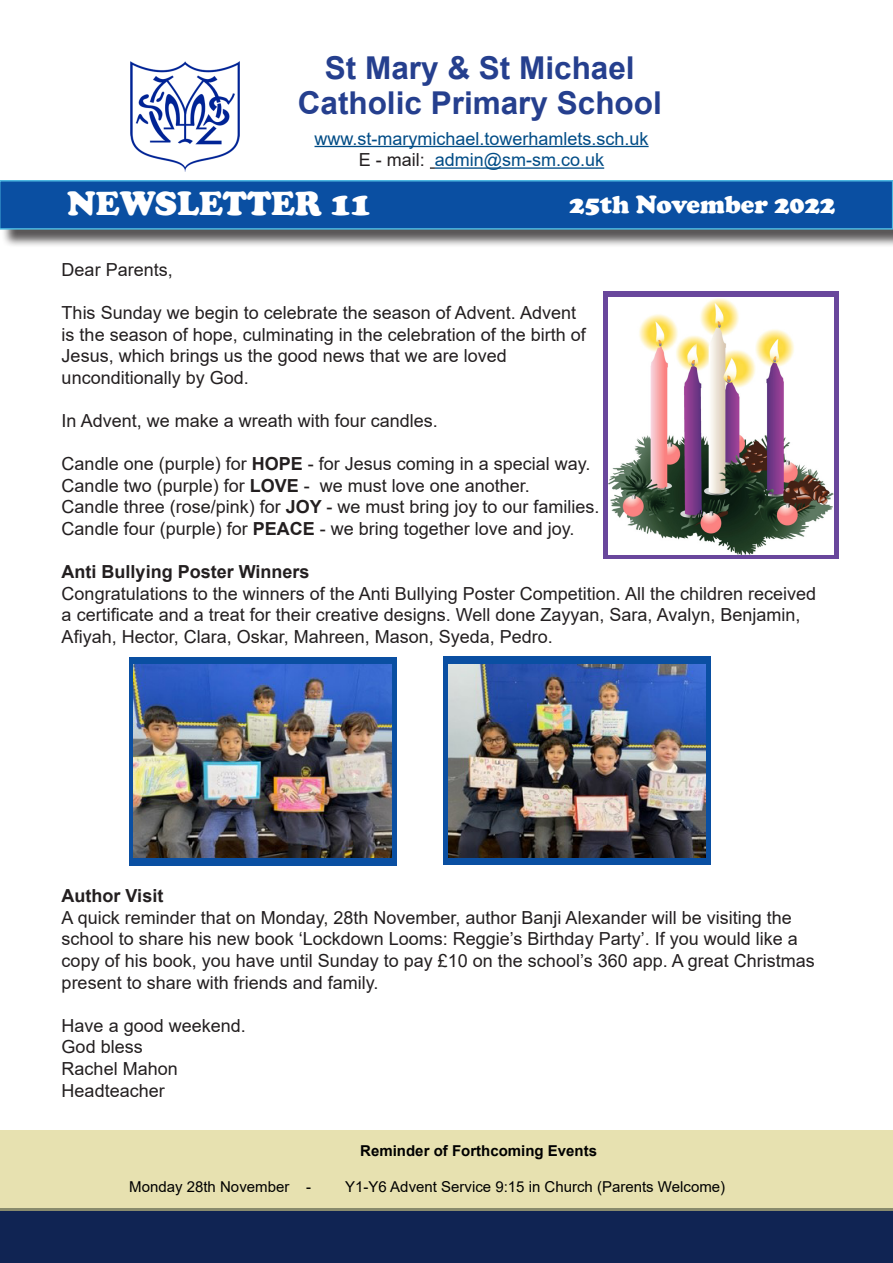
<style>
.page{position:relative;width:893px;height:1263px;background:#fff}
.page>*{position:absolute;margin:0;border:0;box-sizing:border-box;transform-origin:0 0}
.t1{font:900 34.5px "Cooper";color:#fff}
.t2{font:700 31.5px "Arial";color:#253f8e}
.t3{font:900 25.5px "Cooper";color:#fff}
.t4{font:18px/21.6px "Arial";color:#231f20}
.t5{font:18px "Arial";color:#004c86}
.t6{font:700 18px "Arial";color:#231f20}
.t7{font:15px "Arial";color:#000}
.t8{font:700 15px "Arial";color:#000}
.s1{color:#231f20}
.s2{font-weight:700}
</style>
<div class="page">
<div style="left:443px;top:656px;width:268px;height:209px;background:#0a4fa2"></div>
<div style="left:129px;top:657px;width:268px;height:208px;background:#0a4fa2"></div>
<div style="left:604px;top:291px;width:235px;height:268px;background:#69479c"></div>
<div style="left:1px;top:182px;width:892px;height:66px;background:#231f20;opacity:.75"></div>
<svg style="left:0;top:180px;width:893px;height:50px;background:#0e55a5"></svg>
<hr style="left:314px;top:146px;width:335px;height:1px;background:#004c86">
<hr style="left:435px;top:167px;width:169px;height:2px;background:#004c86">
<img style="left:131px;top:61px;width:109px;height:111px">
<div style="left:0;top:1209px;width:893px;height:54px;background:#102453"></div>
<div style="left:0;top:1130px;width:893px;height:81px;background:#e7e1b0"></div>
<img style="left:608px;top:298px;width:226px;height:256px">
<img style="left:448px;top:664px;width:257px;height:193px">
<img style="left:134px;top:664px;width:257px;height:193px">
<p class="t2" style="left:325px;top:46px;width:311px">St Mary &amp; St Michael</p>
<p class="t2" style="left:298px;top:80px;width:366px">Catholic Primary School</p>
<p class="t5" style="left:314px;top:126px;width:336px">www.st-marymichael.towerhamlets.sch.uk</p>
<p class="t5" style="left:359px;top:147px;width:247px"><span class="s1">E - mail:</span> admin@sm-sm.co.uk</p>
<p class="t1" style="left:67px;top:184px;width:305px">NEWSLETTER 11</p>
<p class="t3" style="left:570px;top:190px;width:267px">25th November 2022</p>
<p class="t4" style="left:62px;top:258px;width:113px">Dear Parents,</p>
<p class="t4" style="left:62px;top:302px;width:516px">This Sunday we begin to celebrate the season of Advent. Advent</p>
<p class="t4" style="left:62px;top:323px;width:526px">is the season of hope, culminating in the celebration of the birth of</p>
<p class="t4" style="left:62px;top:345px;width:447px">Jesus, which brings us the good news that we are loved</p>
<p class="t4" style="left:62px;top:366px;width:189px">unconditionally by God.</p>
<p class="t4" style="left:62px;top:410px;width:378px">In Advent, we make a wreath with four candles.</p>
<p class="t4" style="left:62px;top:453px;width:530px">Candle one (purple) for <span class="s2">HOPE</span> - for Jesus coming in a special way.</p>
<p class="t4" style="left:62px;top:474px;width:470px">Candle two (purple) for <span class="s2">LOVE</span> - we must love one another.</p>
<p class="t4" style="left:62px;top:496px;width:539px">Candle three (rose/pink) for <span class="s2">JOY</span> - we must bring joy to our families.</p>
<p class="t4" style="left:62px;top:518px;width:514px">Candle four (purple) for <span class="s2">PEACE</span> - we bring together love and joy.</p>
<p class="t6" style="left:62px;top:559px;width:249px">Anti Bullying Poster Winners</p>
<p class="t4" style="left:62px;top:582px;width:756px">Congratulations to the winners of the Anti Bullying Poster Competition. All the children received a certificate and a treat for their creative designs. Well done Zayyan, Sara, Avalyn, Benjamin,<br>Afiyah, Hector, Clara, Oskar, Mahreen, Mason, Syeda, Pedro.</p>
<p class="t6" style="left:62px;top:883px;width:103px">Author Visit</p>
<p class="t4" style="left:62px;top:906px;width:755px">A quick reminder that on Monday, 28th November, author Banji Alexander will be visiting the school to share his new book ‘Lockdown Looms: Reggie’s Birthday Party’. If you would like a copy of his book, you have until Sunday to pay £10 on the school’s 360 app. A great Christmas present to share with friends and family.</p>
<p class="t4" style="left:62px;top:1014px;width:186px">Have a good weekend.</p>
<p class="t4" style="left:62px;top:1036px;width:83px">God bless</p>
<p class="t4" style="left:62px;top:1058px;width:118px">Rachel Mahon</p>
<p class="t4" style="left:62px;top:1079px;width:105px">Headteacher</p>
<p class="t8" style="left:360px;top:1140px;width:238px">Reminder of Forthcoming Events</p>
<p class="t7" style="left:129px;top:1177px;width:183px">Monday 28th November -</p>
<p class="t7" style="left:345px;top:1177px;width:381px">Y1-Y6 Advent Service 9:15 in Church (Parents Welcome)</p>
</div>
